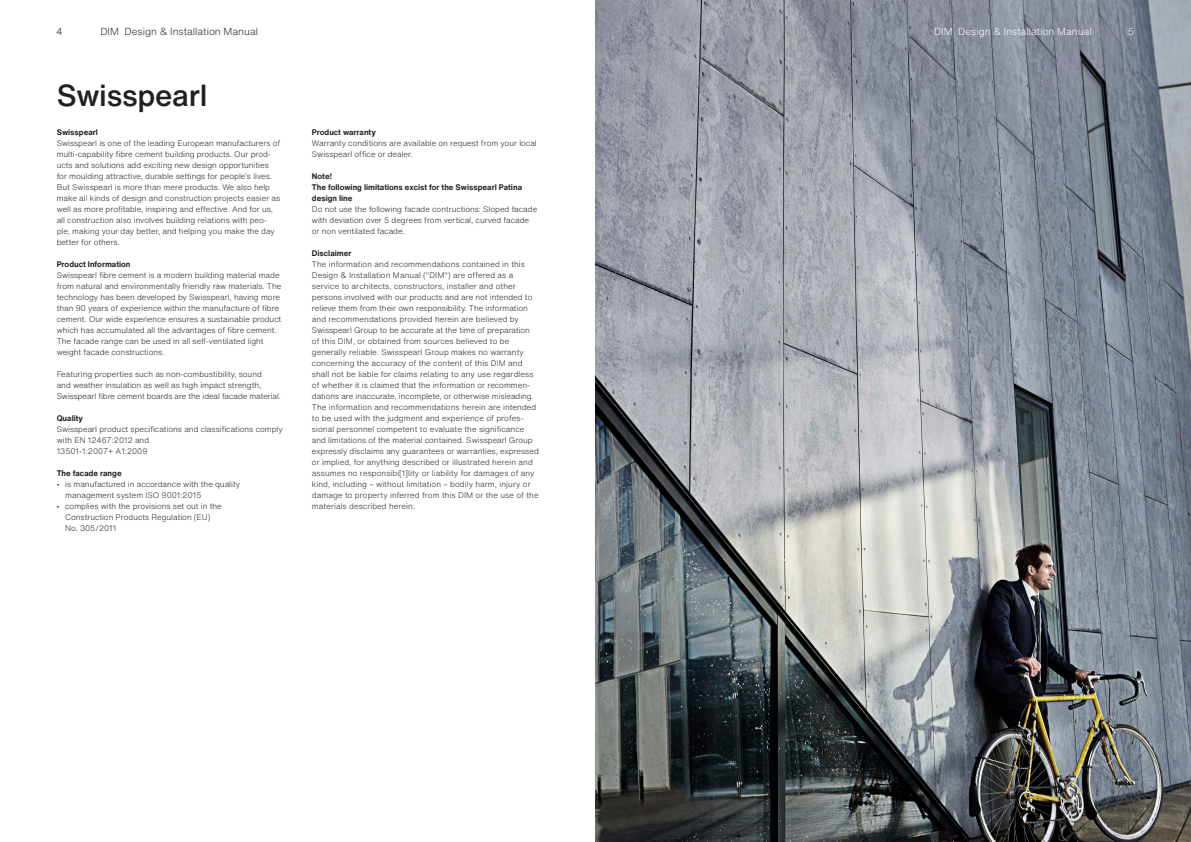
<style>
.page{position:relative;width:1191px;height:842px;background:#fff}
.page>*{position:absolute;margin:0;border:0;box-sizing:border-box;transform-origin:0 0}
.Helvetica_Header{font:500 30px "Helvetica Now Text";letter-spacing:-.01em;color:#231f20}
.t1{font:300 10px "Helvetica Now Text";color:#231f20}
.Helvetica_light_11_13{font:300 10px "Helvetica Now Text";color:#fff}
.Helvetica_Brød_8_11{font:300 8px/11px "Helvetica Now Text";color:#231f20}
.Helvetica_mellemrubrik_8_11{font:700 8px/11px "Helvetica Now Text";color:#231f20}
.Helvetica_mellemrubrik_8_11-2{font:300 8px/11px "Helvetica Now Text";color:#231f20}
</style>
<div class="page">
<img style="left:595px;top:0;width:596px;height:842px">
<p class="t1" style="left:56px;top:25px;width:8px">4</p>
<p class="t1" style="left:100px;top:25px;width:159px">DIM Design &amp; Installation Manual</p>
<p class="Helvetica_light_11_13" style="left:934px;top:25px;width:159px">DIM Design &amp; Installation Manual</p>
<p class="Helvetica_light_11_13" style="left:1127px;top:25px;width:8px">5</p>
<p class="Helvetica_Header" style="left:57px;top:76px;width:152px">Swisspearl</p>
<p class="Helvetica_mellemrubrik_8_11" style="left:57px;top:126px;width:43px">Swisspearl</p>
<p class="Helvetica_Brød_8_11" style="left:57px;top:137px;width:225px">Swisspearl is one of the leading European manufacturers of multi-capability fibre cement building products. Our prod&shy;ucts and solutions add exciting new design opportunities for moulding attractive, durable settings for people’s lives.<br>But Swisspearl is more than mere products. We also help make all kinds of design and construction projects easier as well as more profitable, inspiring and effective. And for us, all construction also involves building relations with peo&shy;ple, making your day better, and helping you make the day better for others.</p>
<p class="Helvetica_mellemrubrik_8_11" style="left:57px;top:258px;width:75px">Product Information</p>
<p class="Helvetica_Brød_8_11" style="left:57px;top:269px;width:226px">Swisspearl fibre cement is a modern building material made from natural and environmentally friendly raw materials. The technology has been developed by Swisspearl, having more than 90 years of experience within the manufacture of fibre cement. Our wide experience ensures a sustainable product which has accumulated all the advantages of fibre cement.</p>
<p class="Helvetica_Brød_8_11" style="left:57px;top:335px;width:208px">The facade range can be used in all self-ventilated light weight facade constructions.</p>
<p class="Helvetica_Brød_8_11" style="left:57px;top:368px;width:226px">Featuring properties such as non-combustibility, sound<br>and weather insulation as well as high impact strength,<br>Swisspearl fibre cement boards are the ideal facade material.</p>
<p class="Helvetica_mellemrubrik_8_11" style="left:57px;top:412px;width:28px">Quality</p>
<p class="Helvetica_Brød_8_11" style="left:57px;top:423px;width:227px">Swisspearl product specifications and classifications comply with EN 12467:2012 and</p>
<p class="Helvetica_Brød_8_11" style="left:57px;top:445px;width:92px">13501-1:2007+ A1:2009</p>
<p class="Helvetica_mellemrubrik_8_11" style="left:57px;top:467px;width:66px">The facade range</p>
<p class="Helvetica_Brød_8_11" style="left:65px;top:478px;width:176px;text-indent:-9px">• is manufactured in accordance with the quality management system ISO 9001:2015</p>
<p class="Helvetica_Brød_8_11" style="left:65px;top:500px;width:158px;text-indent:-9px">• complies with the provisions set out in the<br>Construction Products Regulation (EU)<br>No. 305/2011</p>
<p class="Helvetica_mellemrubrik_8_11" style="left:312px;top:126px;width:65px">Product warranty</p>
<p class="Helvetica_Brød_8_11" style="left:312px;top:137px;width:226px">Warranty conditions are available on request from your local<br>Swisspearl office or dealer.</p>
<p class="Helvetica_mellemrubrik_8_11" style="left:312px;top:170px;width:212px">Note!<br>The following limitations excist for the Swisspearl Patina design line</p>
<p class="Helvetica_mellemrubrik_8_11-2" style="left:312px;top:203px;width:227px">Do not use the following facade contructions: Sloped facade with deviation over 5 degrees from vertical, curved facade or non ventilated facade.</p>
<p class="Helvetica_mellemrubrik_8_11" style="left:312px;top:247px;width:41px">Disclaimer</p>
<p class="Helvetica_Brød_8_11" style="left:312px;top:258px;width:228px">The information and recommendations contained in this Design &amp; Installation Manual ("DIM") are offered as a service to architects, constructors, installer and other persons involved with our products and are not intended to relieve them from their own responsibility. The information and recommendations provided herein are believed by Swisspearl Group to be accurate at the time of preparation of this DIM, or obtained from sources believed to be generally reliable. Swisspearl Group makes no warranty concerning the accuracy of the content of this DIM and shall not be liable for claims relating to any use regardless of whether it is claimed that the information or recommen&shy;dations are inaccurate, incomplete, or otherwise misleading.<br>The information and recommendations herein are intended to be used with the judgment and experience of profes&shy;sional personnel competent to evaluate the significance and limitations of the material contained. Swisspearl Group expressly disclaims any guarantees or warranties, expressed or implied, for anything described or illustrated herein and assumes no responsibi[1]lity or liability for damages of any kind, including – without limitation – bodily harm, injury or damage to property inferred from this DIM or the use of the materials described herein.</p>
</div>
